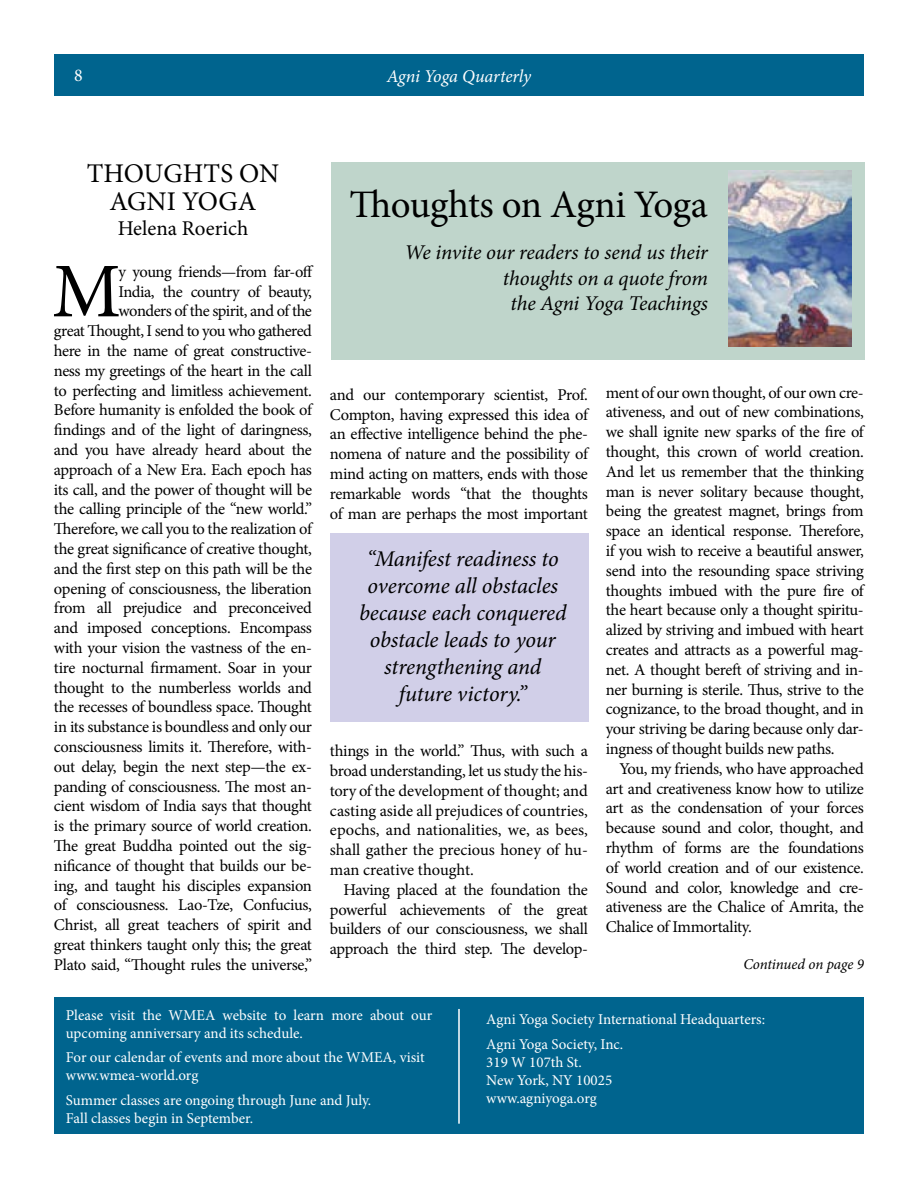
<style>
.page{position:relative;width:918px;height:1188px;background:#fff}
.page>*{position:absolute;margin:0;border:0;box-sizing:border-box;transform-origin:0 0}
.t1{font:77.4px "Minion Pro";color:#000}
.t2{font:39px "Minion Pro";letter-spacing:-.01em;color:#000}
.t3{font:27px/28.5px "Minion Pro";color:#000;text-align:center}
.t4{font:italic 22.5px/27px "Minion Pro";letter-spacing:-.01em;color:#000;text-align:center}
.t5{font:italic 21px/25.2px "Minion Pro";letter-spacing:-.01em;color:#000;text-align:right}
.t6{font:21px "Minion Pro";color:#000}
.t7{font:italic 18px "Minion Pro";letter-spacing:-.005em;color:#fff}
.t8{font:18px "Minion Pro";color:#fff}
.t9{font:16.5px/19.8px "Minion Pro";letter-spacing:-.025em;color:#000;text-align:justify}
.t10{font:15px/18px "Minion Pro";color:#fff}
.t11{font:italic 15px "Minion Pro";letter-spacing:-.01em;color:#000}
</style>
<div class="page">
<div style="left:54px;top:54px;width:810px;height:41px;background:#00648e"></div>
<div style="left:54px;top:997px;width:810px;height:137px;background:#00648e"></div>
<hr style="left:458px;top:1009px;width:2px;height:115px;background:#fff">
<div style="left:331px;top:162px;width:534px;height:198px;background:#bfd5cb"></div>
<img style="left:728px;top:171px;width:123px;height:175px">
<div style="left:330px;top:533px;width:259px;height:189px;background:#d1cfe8"></div>
<p class="t8" style="left:74px;top:63px;width:10px">8</p>
<p class="t7" style="left:387px;top:64px;width:146px">Agni Yoga Quarterly</p>
<h3 class="t3" style="left:87px;top:159px;width:194px">THOUGHTS ON<br>AGNI YOGA</h3>
<p class="t6" style="left:118px;top:215px;width:132px">Helena Roerich</p>
<h1 class="t1" style="left:52px;top:240px;width:70px">M</h1>
<p class="t9" style="left:54px;top:262px;width:261px;text-align:right">y young friends—from far-off<br>India, the country of beauty,<br>wonders of the spirit, and of the<br>great Thought, I send to you who gathered here in the name of great constructive&shy;ness my greetings of the heart in the call to perfecting and limitless achievement.<br>Before humanity is enfolded the book of findings and of the light of daringness, and you have already heard about the approach of a New Era. Each epoch has its call, and the power of thought will be the calling principle of the “new world.” Therefore, we call you to the realization of the great significance of creative thought, and the first step on this path will be the opening of consciousness, the liberation from all prejudice and preconceived and imposed conceptions. Encompass with your vision the vastness of the en&shy;tire nocturnal firmament. Soar in your thought to the numberless worlds and the recesses of boundless space. Thought in its substance is boundless and only our consciousness limits it. Therefore, with&shy;out delay, begin the next step—the ex&shy;panding of consciousness. The most an&shy;cient wisdom of India says that thought is the primary source of world creation.<br>The great Buddha pointed out the sig&shy;nificance of thought that builds our be&shy;ing, and taught his disciples expansion of consciousness. Lao-Tze, Confucius, Christ, all great teachers of spirit and great thinkers taught only this; the great Plato said, “Thought rules the universe,”</p>
<h2 class="t2" style="left:350px;top:179px;width:360px">Thoughts on Agni Yoga</h2>
<p class="t5" style="left:404px;top:240px;width:305px">We invite our readers to send us their thoughts on a quote from<br>the Agni Yoga Teachings</p>
<p class="t9" style="left:330px;top:385px;width:260px">and our contemporary scientist, Prof.<br>Compton, having expressed this idea of an effective intelligence behind the phe&shy;nomena of nature and the possibility of mind acting on matters, ends with those remarkable words “that the thoughts of man are perhaps the most important</p>
<h3 class="t4" style="left:359px;top:545px;width:209px">“Manifest readiness to overcome all obstacles because each conquered obstacle leads to your strengthening and future victory.”</h3>
<p class="t9" style="left:330px;top:741px;width:259px">things in the world.” Thus, with such a broad understanding, let us study the his&shy;tory of the development of thought; and casting aside all prejudices of countries, epochs, and nationalities, we, as bees, shall gather the precious honey of hu&shy;man creative thought.</p>
<p class="t9" style="left:330px;top:880px;width:260px;text-indent:13px">Having placed at the foundation the powerful achievements of the great builders of our consciousness, we shall approach the third step. The develop-</p>
<p class="t9" style="left:606px;top:382px;width:260px">ment of our own thought, of our own cre&shy;ativeness, and out of new combinations, we shall ignite new sparks of the fire of thought, this crown of world creation.<br>And let us remember that the thinking man is never solitary because thought, being the greatest magnet, brings from space an identical response. Therefore, if you wish to receive a beautiful answer, send into the resounding space striving thoughts imbued with the pure fire of the heart because only a thought spiritu&shy;alized by striving and imbued with heart creates and attracts as a powerful mag&shy;net. A thought bereft of striving and in&shy;ner burning is sterile. Thus, strive to the cognizance, to the broad thought, and in your striving be daring because only dar&shy;ingness of thought builds new paths.</p>
<p class="t9" style="left:606px;top:759px;width:260px;text-indent:13px">You, my friends, who have approached art and creativeness know how to utilize art as the condensation of your forces because sound and color, thought, and rhythm of forms are the foundations of world creation and of our existence.<br>Sound and color, knowledge and cre&shy;ativeness are the Chalice of Amrita, the Chalice of Immortality.</p>
<p class="t11" style="left:743px;top:954px;width:122px">Continued on page 9</p>
<p class="t10" style="left:66px;top:1006px;width:368px">Please visit the WMEA website to learn more about our upcoming anniversary and its schedule.</p>
<p class="t10" style="left:66px;top:1049px;width:360px">For our calendar of events and more about the WMEA, visit www.wmea-world.org</p>
<p class="t10" style="left:66px;top:1091px;width:307px">Summer classes are ongoing through June and July.<br>Fall classes begin in September.</p>
<p class="t10" style="left:486px;top:1007px;width:280px;line-height:24.8px">Agni Yoga Society International Headquarters:<br>Agni Yoga Society, Inc.</p>
<p class="t10" style="left:486px;top:1053px;width:127px">319 W 107th St.<br>New York, NY 10025 www.agniyoga.org</p>
</div>
